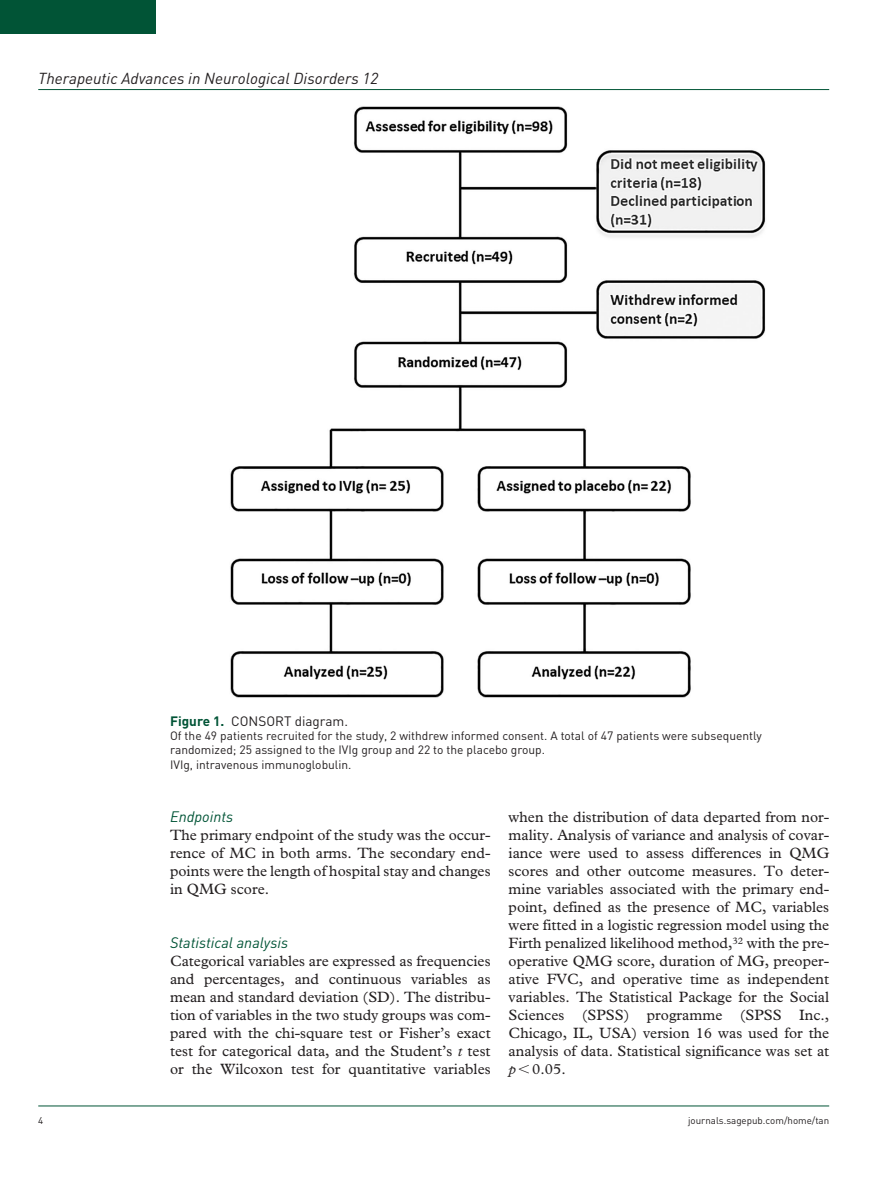
<style>
.page{position:relative;width:893px;height:1191px;background:#fff}
.page>*{position:absolute;margin:0;border:0;box-sizing:border-box;transform-origin:0 0}
.t1{font:italic 15.75px "DIN";color:#231f20}
.t2{font:15px/18px "Plantin Std";color:#231f20;text-align:justify}
.t3{font:italic 15px "DIN";color:#015436}
.t4{font:13.5px "DIN";color:#231f20}
.t5{font:12px/14.2px "DIN";color:#231f20}
.t6{font:9.75px "DIN";color:#231f20}
.s1{font-weight:700;color:#015436}
.s2{font-style:italic}
</style>
<div class="page">
<hr style="left:38px;top:89px;width:791px;height:1px;background:#015436">
<hr style="left:38px;top:1105px;width:791px;height:1px;background:#015436">
<div style="left:0;top:0;width:155px;height:34px;background:#015436"></div>
<img style="left:230px;top:106px;width:536px;height:592px">
<p class="t1" style="left:38px;top:68px;width:341px">Therapeutic Advances in Neurological Disorders 12</p>
<p class="t4" style="left:170px;top:712px;width:180px"><span class="s1">Figure 1.</span> CONSORT diagram.</p>
<p class="t5" style="left:170px;top:728px;width:593px">Of the 49 patients recruited for the study, 2 withdrew informed consent. A total of 47 patients were subsequently randomized; 25 assigned to the IVIg group and 22 to the placebo group.<br>IVIg, intravenous immunoglobulin.</p>
<p class="t3" style="left:170px;top:807px;width:65px">Endpoints</p>
<p class="t2" style="left:170px;top:826px;width:322px">The primary endpoint of the study was the occur&shy;rence of MC in both arms. The secondary end&shy;points were the length of hospital stay and changes in QMG score.</p>
<p class="t3" style="left:170px;top:933px;width:119px">Statistical analysis</p>
<p class="t2" style="left:170px;top:952px;width:322px">Categorical variables are expressed as frequencies and percentages, and continuous variables as mean and standard deviation (SD). The distribu&shy;tion of variables in the two study groups was com&shy;pared with the chi-square test or Fisher’s exact test for categorical data, and the Student’s <span class="s2">t</span> test or the Wilcoxon test for quantitative variables</p>
<p class="t2" style="left:509px;top:808px;width:322px">when the distribution of data departed from nor&shy;mality. Analysis of variance and analysis of covar&shy;iance were used to assess differences in QMG scores and other outcome measures. To deter&shy;mine variables associated with the primary end&shy;point, defined as the presence of MC, variables were fitted in a logistic regression model using the Firth penalized likelihood method,<sup>32</sup> with the pre&shy;operative QMG score, duration of MG, preoper&shy;ative FVC, and operative time as independent variables. The Statistical Package for the Social Sciences (SPSS) programme (SPSS Inc., Chicago, IL, USA) version 16 was used for the analysis of data. Statistical significance was set at <span class="s2">p</span> 0.05.</p>
<p class="t6" style="left:38px;top:1114px;width:7px">4</p>
<p class="t6" style="left:688px;top:1114px;width:143px">journals.sagepub.com/home/tan</p>
</div>
